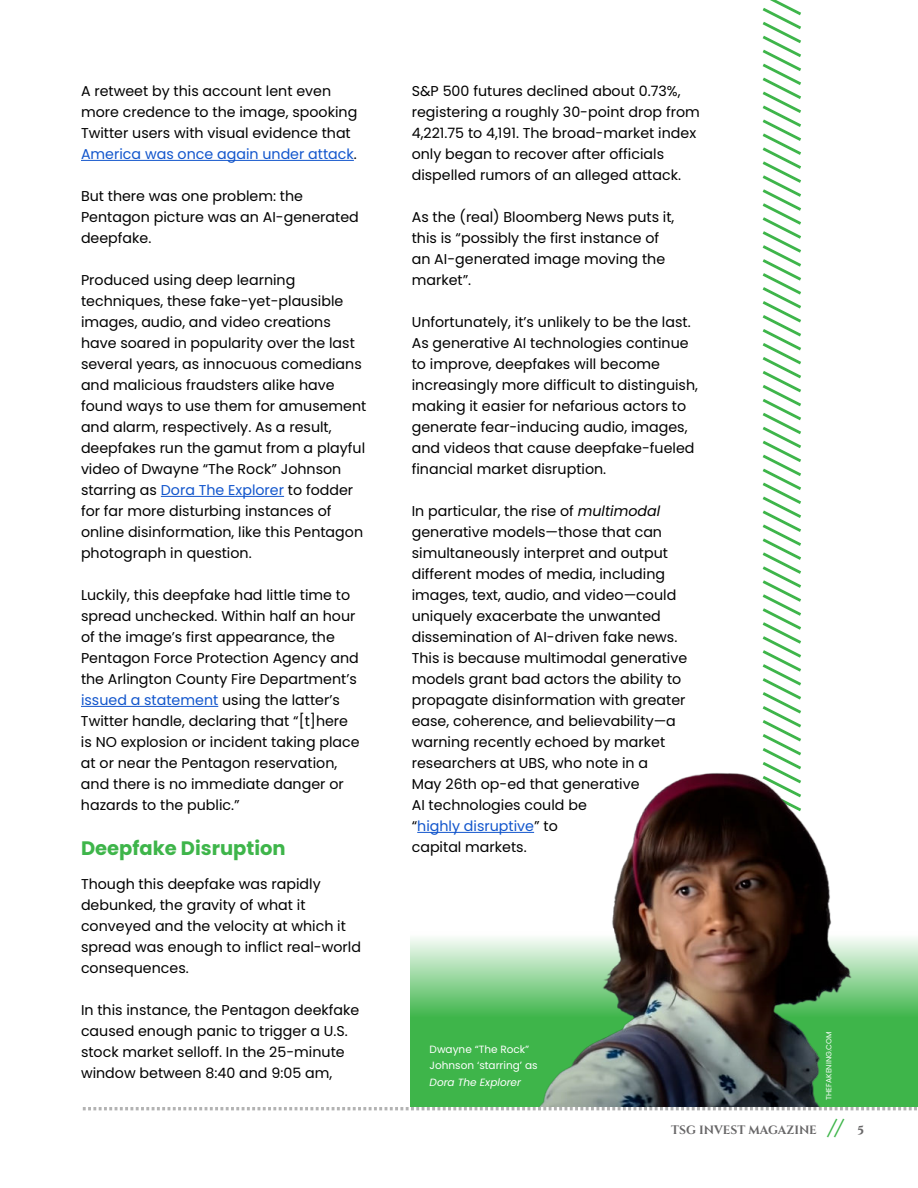
<style>
.page{position:relative;width:918px;height:1188px;background:#fff}
.page>*{position:absolute;margin:0;border:0;box-sizing:border-box;transform-origin:0 0}
.t1{font:700 52.5px "Cinzel";color:#3eb54a}
.t2{font:700 19.5px "Poppins";color:#3eb54a}
.t3{font:14.25px/21px "Poppins";color:#000}
.t4{font:700 12px "Cinzel";color:#686768}
.t5{font:10.5px/16.5px "Poppins";color:#fff}
.t6{font:italic 10.5px "Poppins";color:#fff}
.t7{font:7.5px "Poppins";color:#fff}
.s1{color:#15c}
.s2{font-style:italic}
.s3{font-size:25.5px;color:#3eb54a}
</style>
<div class="page">
<svg style="left:890px;top:938px;width:28px;height:169px;background:#68c572"></svg>
<hr style="left:81px;top:160px;width:273px;height:1px;background:#15c">
<hr style="left:161px;top:496px;width:123px;height:1px;background:#15c">
<hr style="left:81px;top:706px;width:137px;height:1px;background:#15c">
<img style="left:410px;top:773px;width:480px;height:334px">
<svg style="left:83px;top:1107px;width:834px;height:3px"></svg>
<p class="t3" style="left:81px;top:81px;width:278px">A retweet by this account lent even more credence to the image, spooking Twitter users with visual evidence that <span class="s1">America was once again under attack</span>.</p>
<p class="t3" style="left:81px;top:186px;width:279px">But there was one problem: the<br>Pentagon picture was an AI-generated deepfake.</p>
<p class="t3" style="left:81px;top:270px;width:287px">Produced using deep learning techniques, these fake-yet-plausible images, audio, and video creations have soared in popularity over the last several years, as innocuous comedians and malicious fraudsters alike have found ways to use them for amusement and alarm, respectively. As a result, deepfakes run the gamut from a playful video of Dwayne “The Rock” Johnson starring as <span class="s1">Dora The Explorer</span> to fodder for far more disturbing instances of online disinformation, like this Pentagon photograph in question.</p>
<p class="t3" style="left:81px;top:585px;width:280px">Luckily, this deepfake had little time to spread unchecked. Within half an hour of the image’s first appearance, the Pentagon Force Protection Agency and the Arlington County Fire Department’s <span class="s1">issued a statement</span> using the latter’s Twitter handle, declaring that “[t]here is NO explosion or incident taking place at or near the Pentagon reservation, and there is no immediate danger or hazards to the public.”</p>
<h2 class="t2" style="left:81px;top:837px;width:206px">Deepfake Disruption</h2>
<p class="t3" style="left:81px;top:874px;width:282px">Though this deepfake was rapidly debunked, the gravity of what it conveyed and the velocity at which it spread was enough to inflict real-world consequences.</p>
<p class="t3" style="left:81px;top:1000px;width:280px">In this instance, the Pentagon deekfake caused enough panic to trigger a U.S. stock market selloff. In the 25-minute window between 8:40 and 9:05 am,</p>
<p class="t3" style="left:412px;top:81px;width:290px">S&amp;P 500 futures declined about 0.73%, registering a roughly 30-point drop from 4,221.75 to 4,191. The broad-market index only began to recover after officials dispelled rumors of an alleged attack.</p>
<p class="t3" style="left:412px;top:207px;width:264px">As the (real) Bloomberg News puts it, this is “possibly the first instance of an AI-generated image moving the market”.</p>
<p class="t3" style="left:412px;top:312px;width:288px">Unfortunately, it’s unlikely to be the last.<br>As generative AI technologies continue to improve, deepfakes will become increasingly more difficult to distinguish, making it easier for nefarious actors to generate fear-inducing audio, images, and videos that cause deepfake-fueled financial market disruption.</p>
<p class="t3" style="left:412px;top:501px;width:277px">In particular, the rise of <span class="s2">multimodal </span>generative models—those that can simultaneously interpret and output different modes of media, including images, text, audio, and video—could uniquely exacerbate the unwanted dissemination of AI-driven fake news.<br>This is because multimodal generative models grant bad actors the ability to propagate disinformation with greater ease, coherence, and believability—a warning recently echoed by market researchers at UBS, who note in a<br>May 26th op-ed that generative<br>AI technologies could be<br>“<span class="s1">highly disruptive</span>” to<br>capital markets.</p>
<h1 class="t1" style="left:815px;top:-7px;width:834px;rotate:90deg">///////////////////////////////////////////////////////////</h1>
<p class="t5" style="left:430px;top:1041px;width:110px">Dwayne “The Rock”<br>Johnson ‘starring’ as</p>
<p class="t6" style="left:430px;top:1078px;width:93px">Dora The Explorer</p>
<p class="t7" style="left:824px;top:1100px;width:70px;rotate:-90deg">THEFAKENING.COM</p>
<p class="t4" style="left:671px;top:1122px;width:194px">TSG INVEST MAGAZINE <span class="s3">//</span> 5</p>
</div>
